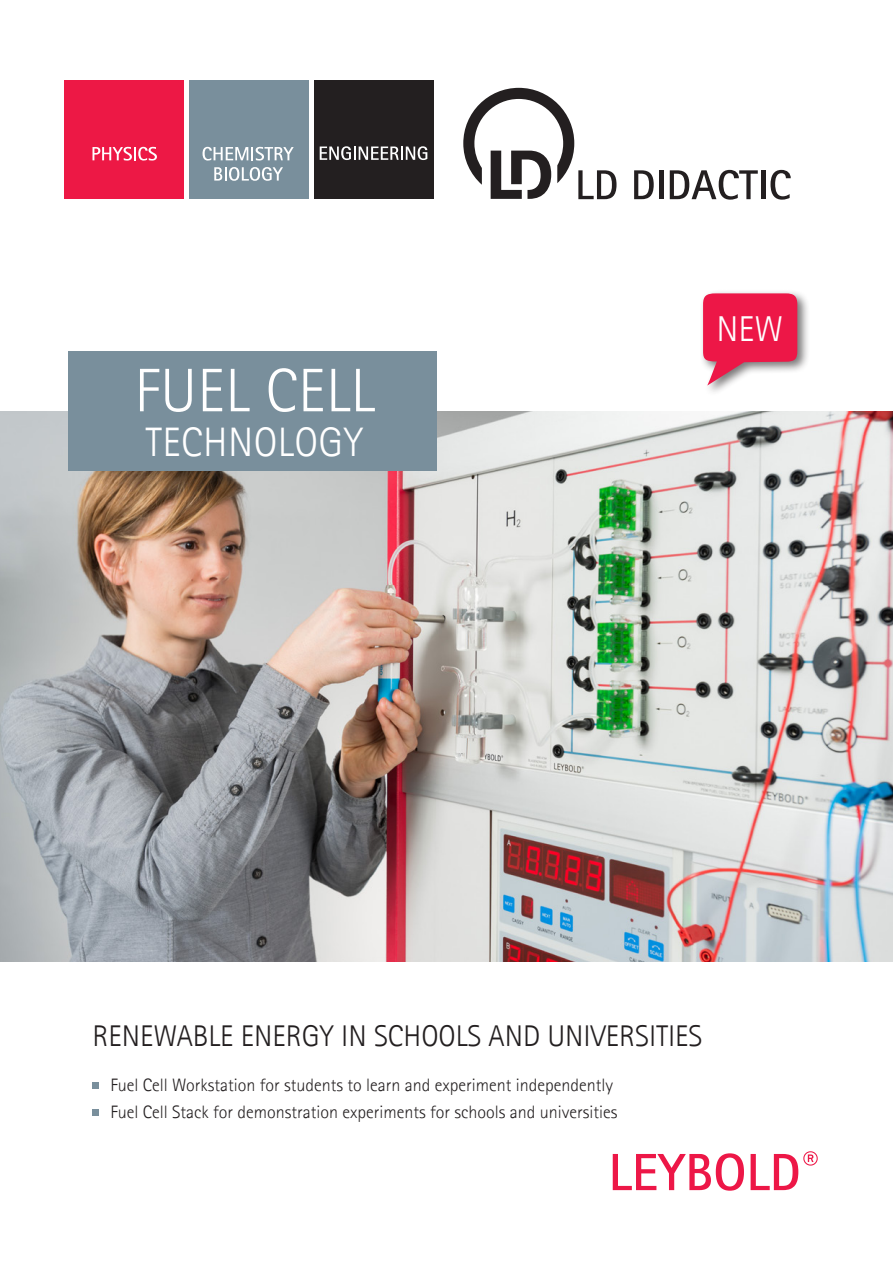
<style>
.page{position:relative;width:893px;height:1263px;background:#fff}
.page>*{position:absolute;margin:0;border:0;box-sizing:border-box;transform-origin:0 0}
.t1{font:300 61.5px "Agfa Rotis Sans Serif";letter-spacing:.01em;color:#fff}
.t2{font:300 41.25px "Agfa Rotis Sans Serif";letter-spacing:.01em;color:#fff}
.t3{font:300 36px "Agfa Rotis Sans Serif";color:#fff}
.t4{font:300 30px "Agfa Rotis Sans Serif";color:#231f20}
.t5{font:300 18px "Agfa Rotis Sans Serif";color:#231f20}
</style>
<div class="page">
<svg style="left:634px;top:170px;width:20px;height:29px"></svg>
<hr style="left:659px;top:170px;width:4px;height:29px;background:#231f20">
<svg style="left:670px;top:170px;width:88px;height:30px"></svg>
<hr style="left:761px;top:170px;width:4px;height:29px;background:#231f20">
<svg style="left:770px;top:170px;width:21px;height:30px"></svg>
<svg style="left:463px;top:88px;width:153px;height:111px"></svg>
<div style="left:64px;top:81px;width:119px;height:118px;background:#ed1845"></div>
<div style="left:189px;top:81px;width:119px;height:118px;background:#798f9c"></div>
<div style="left:314px;top:81px;width:119px;height:118px;background:#231f20"></div>
<svg style="left:92px;top:147px;width:65px;height:14px"></svg>
<svg style="left:320px;top:146px;width:107px;height:14px"></svg>
<svg style="left:203px;top:147px;width:91px;height:14px"></svg>
<svg style="left:214px;top:167px;width:69px;height:14px"></svg>
<svg style="left:613px;top:1151px;width:205px;height:40px"></svg>
<img style="left:0;top:411px;width:893px;height:550px">
<div style="left:68px;top:352px;width:368px;height:119px;background:#798f9c"></div>
<div style="left:92px;top:1082px;width:7px;height:7px;background:#798f9c"></div>
<div style="left:92px;top:1109px;width:7px;height:7px;background:#798f9c"></div>
<div style="left:699px;top:289px;width:111px;height:108px;background:#231f20;opacity:.6"></div>
<svg style="left:703px;top:293px;width:94px;height:92px;background:#e94369"></svg>
<p class="t1" style="left:135px;top:355px;width:242px">FUEL CELL</p>
<p class="t2" style="left:146px;top:419px;width:219px">TECHNOLOGY</p>
<p class="t3" style="left:716px;top:308px;width:68px">NEW</p>
<p class="t4" style="left:92px;top:1019px;width:611px">RENEWABLE ENERGY IN SCHOOLS AND UNIVERSITIES</p>
<p class="t5" style="left:110px;top:1075px;width:504px">Fuel Cell Workstation for students to learn and experiment independently</p>
<p class="t5" style="left:110px;top:1102px;width:508px">Fuel Cell Stack for demonstration experiments for schools and universities</p>
</div>
